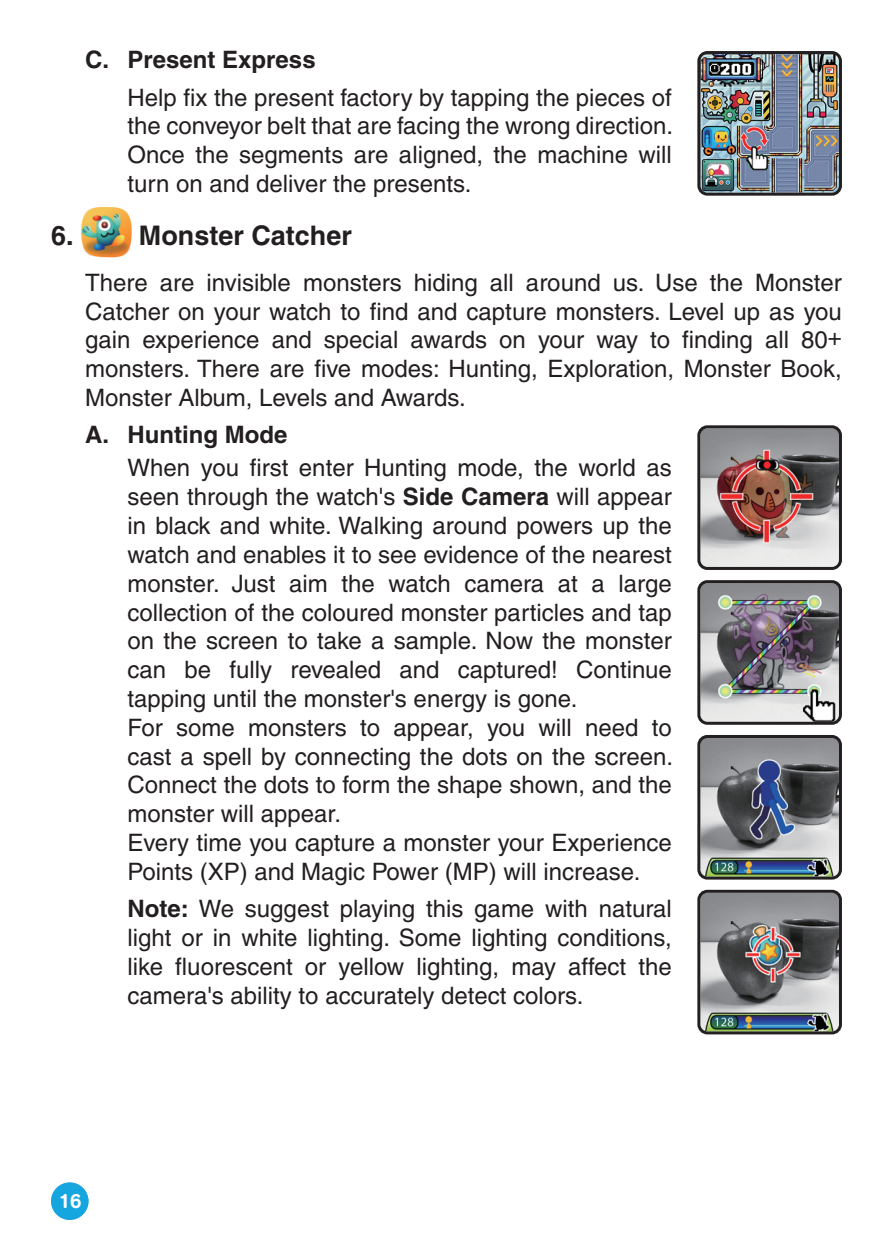
<style>
.page{position:relative;width:893px;height:1259px;background:#fff}
.page>*{position:absolute;margin:0;border:0;box-sizing:border-box;transform-origin:0 0}
.t1{font:700 27px "Helvetica";color:#231f20}
.t2{font:500 24px/28.8px "Helvetica";color:#231f20;text-align:justify}
.t3{font:700 24px "Helvetica";color:#231f20}
.t4{font:500 20.1px "AG Book Rounded";color:#fff}
.s1{font-weight:700}
</style>
<div class="page">
<div style="left:51px;top:1182px;width:38px;height:38px;background:#16a6df;border-radius:19px"></div>
<img style="left:81px;top:207px;width:50px;height:50px">
<img style="left:701px;top:429px;width:137px;height:137px">
<div style="left:697px;top:425px;width:145px;height:145px;border:3px solid #231f20;border-radius:9px"></div>
<img style="left:701px;top:584px;width:137px;height:137px">
<div style="left:697px;top:580px;width:145px;height:145px;border:3px solid #231f20;border-radius:9px"></div>
<img style="left:701px;top:739px;width:137px;height:136px">
<div style="left:697px;top:735px;width:145px;height:144px;border:3px solid #231f20;border-radius:9px"></div>
<img style="left:701px;top:894px;width:137px;height:136px">
<div style="left:697px;top:890px;width:145px;height:144px;border:3px solid #231f20;border-radius:9px"></div>
<img style="left:701px;top:55px;width:137px;height:137px">
<div style="left:697px;top:51px;width:145px;height:145px;border:3px solid #231f20;border-radius:9px"></div>
<p class="t3" style="left:85px;top:45px;width:232px">C. Present Express</p>
<p class="t2" style="left:128px;top:83px;width:547px">Help fix the present factory by tapping the pieces of the conveyor belt that are facing the wrong direction.<br>Once the segments are aligned, the machine will turn on and deliver the presents.</p>
<p class="t1" style="left:51px;top:219px;width:24px">6.</p>
<p class="t1" style="left:139px;top:219px;width:215px">Monster Catcher</p>
<p class="t2" style="left:85px;top:268px;width:758px">There are invisible monsters hiding all around us. Use the Monster Catcher on your watch to find and capture monsters. Level up as you gain experience and special awards on your way to finding all 80+ monsters. There are five modes: Hunting, Exploration, Monster Book, Monster Album, Levels and Awards.</p>
<p class="t3" style="left:85px;top:420px;width:204px">A. Hunting Mode</p>
<p class="t2" style="left:128px;top:453px;width:547px;text-align:left">When you first enter Hunting mode, the world as seen through the watch's <span class="s1">Side Camera</span> will appear in black and white. Walking around powers up the watch and enables it to see evidence of the nearest monster. Just aim the watch camera at a large collection of the coloured monster particles and tap on the screen to take a sample. Now the monster can be fully revealed and captured! Continue tapping until the monster's energy is gone.<br>For some monsters to appear, you will need to cast a spell by connecting the dots on the screen.<br>Connect the dots to form the shape shown, and the monster will appear.<br>Every time you capture a monster your Experience Points (XP) and Magic Power (MP) will increase.</p>
<p class="t2" style="left:128px;top:894px;width:546px"><span class="s1">Note:</span> We suggest playing this game with natural light or in white lighting. Some lighting conditions, like fluorescent or yellow lighting, may affect the camera's ability to accurately detect colors.</p>
<p class="t4" style="left:59px;top:1189px;width:24px">16</p>
</div>
